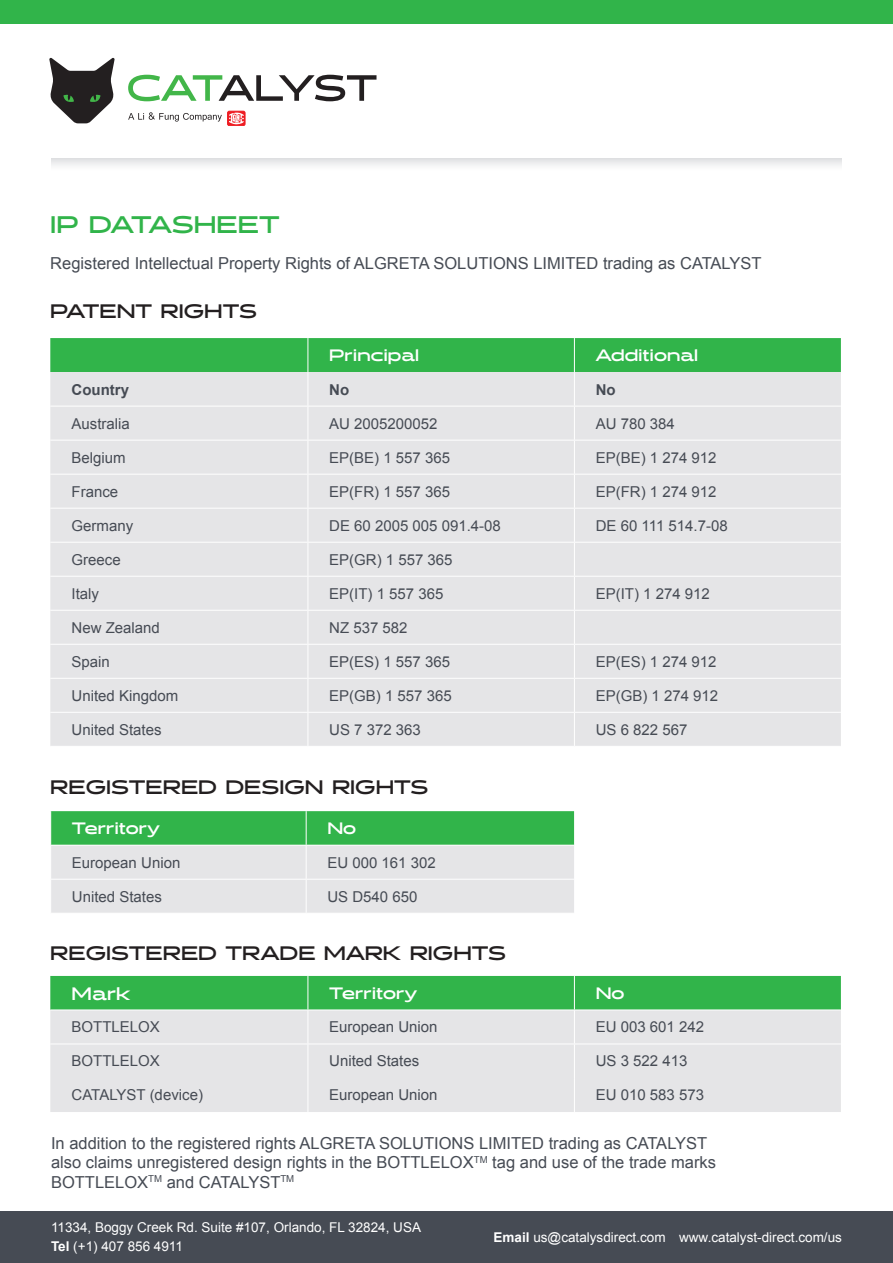
<style>
.page{position:relative;width:893px;height:1263px;background:#fff}
.page>*{position:absolute;margin:0;border:0;box-sizing:border-box;transform-origin:0 0}
.t1{font:700 24px "Halogen";color:#31b44a}
.t2{font:700 19.5px "Halogen";color:#231f20}
.t3{font:700 18px "Halogen";color:#fff}
.t4{font:16.5px/19.5px "Arial";color:#464b54}
.t5{font:700 16.5px "Halogen";color:#fff}
.t6{font:15px "Arial";color:#464b54}
.t7{font:700 15px "Arial";color:#464b54}
.t8{font:13.5px/19.5px "Arial";color:#fff}
.s1{font-weight:700}
</style>
<div class="page">
<svg style="left:49px;top:58px;width:66px;height:65px"></svg>
<svg style="left:128px;top:75px;width:248px;height:26px"></svg>
<div style="left:227px;top:111px;width:18px;height:15px;border:1px solid #ee1d23;border-radius:2px"></div>
<svg style="left:228px;top:112px;width:16px;height:12px"></svg>
<svg style="left:128px;top:112px;width:94px;height:10px"></svg>
<div style="left:0;top:0;width:893px;height:23px;background:#31b44a"></div>
<svg style="left:51px;top:158px;width:791px;height:8px"></svg>
<div style="left:0;top:1212px;width:893px;height:51px;background:#464b54"></div>
<div style="left:50px;top:338px;width:791px;height:34px;background:#31b44a"></div>
<div style="left:50px;top:372px;width:791px;height:374px;background:#e5e5e7"></div>
<hr style="left:50px;top:610px;width:258px;height:1px;background:#fff">
<hr style="left:50px;top:644px;width:258px;height:1px;background:#fff">
<hr style="left:50px;top:678px;width:258px;height:1px;background:#fff">
<hr style="left:50px;top:712px;width:258px;height:1px;background:#fff">
<hr style="left:50px;top:440px;width:258px;height:1px;background:#fff">
<hr style="left:50px;top:474px;width:258px;height:1px;background:#fff">
<hr style="left:50px;top:508px;width:258px;height:1px;background:#fff">
<hr style="left:50px;top:542px;width:258px;height:1px;background:#fff">
<hr style="left:50px;top:576px;width:258px;height:1px;background:#fff">
<hr style="left:50px;top:406px;width:258px;height:1px;background:#fff">
<hr style="left:308px;top:372px;width:1px;height:34px;background:#fff">
<hr style="left:574px;top:372px;width:1px;height:34px;background:#fff">
<hr style="left:308px;top:406px;width:266px;height:1px;background:#fff">
<hr style="left:308px;top:406px;width:1px;height:34px;background:#fff">
<hr style="left:574px;top:406px;width:267px;height:1px;background:#fff">
<hr style="left:574px;top:406px;width:1px;height:34px;background:#fff">
<hr style="left:308px;top:440px;width:266px;height:1px;background:#fff">
<hr style="left:308px;top:440px;width:1px;height:34px;background:#fff">
<hr style="left:574px;top:440px;width:267px;height:1px;background:#fff">
<hr style="left:574px;top:440px;width:1px;height:34px;background:#fff">
<hr style="left:308px;top:474px;width:266px;height:1px;background:#fff">
<hr style="left:308px;top:474px;width:1px;height:34px;background:#fff">
<hr style="left:574px;top:474px;width:267px;height:1px;background:#fff">
<hr style="left:574px;top:474px;width:1px;height:34px;background:#fff">
<hr style="left:308px;top:508px;width:266px;height:1px;background:#fff">
<hr style="left:308px;top:508px;width:1px;height:34px;background:#fff">
<hr style="left:574px;top:508px;width:267px;height:1px;background:#fff">
<hr style="left:574px;top:508px;width:1px;height:34px;background:#fff">
<hr style="left:308px;top:542px;width:266px;height:1px;background:#fff">
<hr style="left:308px;top:543px;width:1px;height:33px;background:#fff">
<hr style="left:574px;top:542px;width:267px;height:1px;background:#fff">
<hr style="left:574px;top:543px;width:1px;height:33px;background:#fff">
<hr style="left:308px;top:576px;width:266px;height:1px;background:#fff">
<hr style="left:308px;top:577px;width:1px;height:33px;background:#fff">
<hr style="left:574px;top:576px;width:267px;height:1px;background:#fff">
<hr style="left:574px;top:577px;width:1px;height:33px;background:#fff">
<hr style="left:308px;top:610px;width:266px;height:1px;background:#fff">
<hr style="left:308px;top:611px;width:1px;height:33px;background:#fff">
<hr style="left:574px;top:610px;width:267px;height:1px;background:#fff">
<hr style="left:574px;top:611px;width:1px;height:33px;background:#fff">
<hr style="left:308px;top:644px;width:266px;height:1px;background:#fff">
<hr style="left:308px;top:645px;width:1px;height:33px;background:#fff">
<hr style="left:574px;top:644px;width:267px;height:1px;background:#fff">
<hr style="left:574px;top:645px;width:1px;height:33px;background:#fff">
<hr style="left:308px;top:678px;width:266px;height:1px;background:#fff">
<hr style="left:308px;top:679px;width:1px;height:33px;background:#fff">
<hr style="left:574px;top:678px;width:267px;height:1px;background:#fff">
<hr style="left:574px;top:679px;width:1px;height:33px;background:#fff">
<hr style="left:308px;top:712px;width:266px;height:1px;background:#fff">
<hr style="left:308px;top:713px;width:1px;height:33px;background:#fff">
<hr style="left:574px;top:712px;width:267px;height:1px;background:#fff">
<hr style="left:574px;top:713px;width:1px;height:33px;background:#fff">
<hr style="left:308px;top:338px;width:1px;height:34px;background:#fff">
<hr style="left:574px;top:338px;width:1px;height:34px;background:#fff">
<div style="left:50px;top:976px;width:791px;height:33px;background:#31b44a"></div>
<div style="left:50px;top:1010px;width:791px;height:102px;background:#e5e5e7"></div>
<hr style="left:50px;top:1043px;width:258px;height:1px;background:#fff">
<hr style="left:308px;top:1010px;width:1px;height:33px;background:#fff">
<hr style="left:574px;top:1010px;width:1px;height:33px;background:#fff">
<hr style="left:308px;top:1043px;width:266px;height:1px;background:#fff">
<hr style="left:308px;top:1044px;width:1px;height:34px;background:#fff">
<hr style="left:574px;top:1043px;width:267px;height:1px;background:#fff">
<hr style="left:574px;top:1044px;width:1px;height:34px;background:#fff">
<hr style="left:308px;top:1078px;width:1px;height:34px;background:#fff">
<hr style="left:574px;top:1078px;width:1px;height:34px;background:#fff">
<hr style="left:308px;top:976px;width:1px;height:33px;background:#fff">
<hr style="left:574px;top:976px;width:1px;height:33px;background:#fff">
<svg style="left:51px;top:811px;width:523px;height:102px;background:#a8d4b2"></svg>
<hr style="left:50px;top:845px;width:256px;height:1px;background:#fff">
<hr style="left:306px;top:845px;width:268px;height:1px;background:#fff">
<hr style="left:306px;top:845px;width:1px;height:34px;background:#fff">
<hr style="left:50px;top:879px;width:256px;height:1px;background:#fff">
<hr style="left:306px;top:879px;width:268px;height:1px;background:#fff">
<hr style="left:306px;top:879px;width:1px;height:34px;background:#fff">
<hr style="left:306px;top:811px;width:1px;height:34px;background:#fff">
<p class="t1" style="left:50px;top:210px;width:231px">IP DATASHEET</p>
<p class="t4" style="left:50px;top:253px;width:713px">Registered Intellectual Property Rights of ALGRETA SOLUTIONS LIMITED trading as CATALYST</p>
<p class="t2" style="left:50px;top:299px;width:208px">PATENT RIGHTS</p>
<p class="t5" style="left:329px;top:345px;width:92px">Principal</p>
<p class="t5" style="left:596px;top:345px;width:104px">Additional</p>
<p class="t7" style="left:72px;top:379px;width:59px">Country</p>
<p class="t7" style="left:329px;top:379px;width:21px">No</p>
<p class="t7" style="left:596px;top:379px;width:21px">No</p>
<p class="t6" style="left:72px;top:413px;width:60px">Australia</p>
<p class="t6" style="left:329px;top:413px;width:110px">AU 2005200052</p>
<p class="t6" style="left:596px;top:413px;width:81px">AU 780 384</p>
<p class="t6" style="left:72px;top:447px;width:56px">Belgium</p>
<p class="t6" style="left:329px;top:447px;width:122px">EP(BE) 1 557 365</p>
<p class="t6" style="left:596px;top:447px;width:122px">EP(BE) 1 274 912</p>
<p class="t6" style="left:72px;top:481px;width:48px">France</p>
<p class="t6" style="left:329px;top:481px;width:122px">EP(FR) 1 557 365</p>
<p class="t6" style="left:596px;top:481px;width:122px">EP(FR) 1 274 912</p>
<p class="t6" style="left:72px;top:515px;width:63px">Germany</p>
<p class="t6" style="left:329px;top:515px;width:173px">DE 60 2005 005 091.4-08</p>
<p class="t6" style="left:596px;top:515px;width:134px">DE 60 111 514.7-08</p>
<p class="t6" style="left:72px;top:550px;width:51px">Greece</p>
<p class="t6" style="left:329px;top:550px;width:125px">EP(GR) 1 557 365</p>
<p class="t6" style="left:72px;top:584px;width:29px">Italy</p>
<p class="t6" style="left:329px;top:584px;width:116px">EP(IT) 1 557 365</p>
<p class="t6" style="left:596px;top:584px;width:116px">EP(IT) 1 274 912</p>
<p class="t6" style="left:72px;top:618px;width:90px">New Zealand</p>
<p class="t6" style="left:329px;top:618px;width:80px">NZ 537 582</p>
<p class="t6" style="left:72px;top:652px;width:40px">Spain</p>
<p class="t6" style="left:329px;top:652px;width:122px">EP(ES) 1 557 365</p>
<p class="t6" style="left:596px;top:652px;width:122px">EP(ES) 1 274 912</p>
<p class="t6" style="left:72px;top:686px;width:108px">United Kingdom</p>
<p class="t6" style="left:329px;top:686px;width:124px">EP(GB) 1 557 365</p>
<p class="t6" style="left:596px;top:686px;width:124px">EP(GB) 1 274 912</p>
<p class="t6" style="left:72px;top:720px;width:92px">United States</p>
<p class="t6" style="left:329px;top:720px;width:93px">US 7 372 363</p>
<p class="t6" style="left:596px;top:720px;width:93px">US 6 822 567</p>
<p class="t2" style="left:50px;top:775px;width:380px">REGISTERED DESIGN RIGHTS</p>
<p class="t5" style="left:72px;top:818px;width:90px">Territory</p>
<p class="t5" style="left:327px;top:818px;width:30px">No</p>
<p class="t6" style="left:72px;top:852px;width:110px">European Union</p>
<p class="t6" style="left:327px;top:852px;width:110px">EU 000 161 302</p>
<p class="t6" style="left:72px;top:886px;width:92px">United States</p>
<p class="t6" style="left:327px;top:886px;width:92px">US D540 650</p>
<p class="t2" style="left:50px;top:941px;width:457px">REGISTERED TRADE MARK RIGHTS</p>
<p class="t3" style="left:72px;top:982px;width:61px">Mark</p>
<p class="t5" style="left:329px;top:983px;width:90px">Territory</p>
<p class="t5" style="left:596px;top:983px;width:30px">No</p>
<p class="t6" style="left:72px;top:1017px;width:90px">BOTTLELOX</p>
<p class="t6" style="left:329px;top:1017px;width:110px">European Union</p>
<p class="t6" style="left:596px;top:1017px;width:110px">EU 003 601 242</p>
<p class="t6" style="left:72px;top:1051px;width:90px">BOTTLELOX</p>
<p class="t6" style="left:329px;top:1051px;width:92px">United States</p>
<p class="t6" style="left:596px;top:1051px;width:93px">US 3 522 413</p>
<p class="t6" style="left:72px;top:1085px;width:133px">CATALYST (device)</p>
<p class="t6" style="left:329px;top:1085px;width:110px">European Union</p>
<p class="t6" style="left:596px;top:1085px;width:110px">EU 010 583 573</p>
<p class="t4" style="left:51px;top:1133px;width:667px">In addition to the registered rights ALGRETA SOLUTIONS LIMITED trading as CATALYST also claims unregistered design rights in the BOTTLELOX<sup>TM</sup> tag and use of the trade marks<br>BOTTLELOX<sup>TM</sup> and CATALYST<sup>TM</sup></p>
<p class="t8" style="left:51px;top:1217px;width:371px">11334, Boggy Creek Rd. Suite #107, Orlando, FL 32824, USA<br><span class="s1">Tel</span> (+1) 407 856 4911</p>
<p class="t8" style="left:494px;top:1228px;width:350px"><span class="s1">Email</span> us@catalysdirect.com www.catalyst-direct.com/us</p>
</div>
